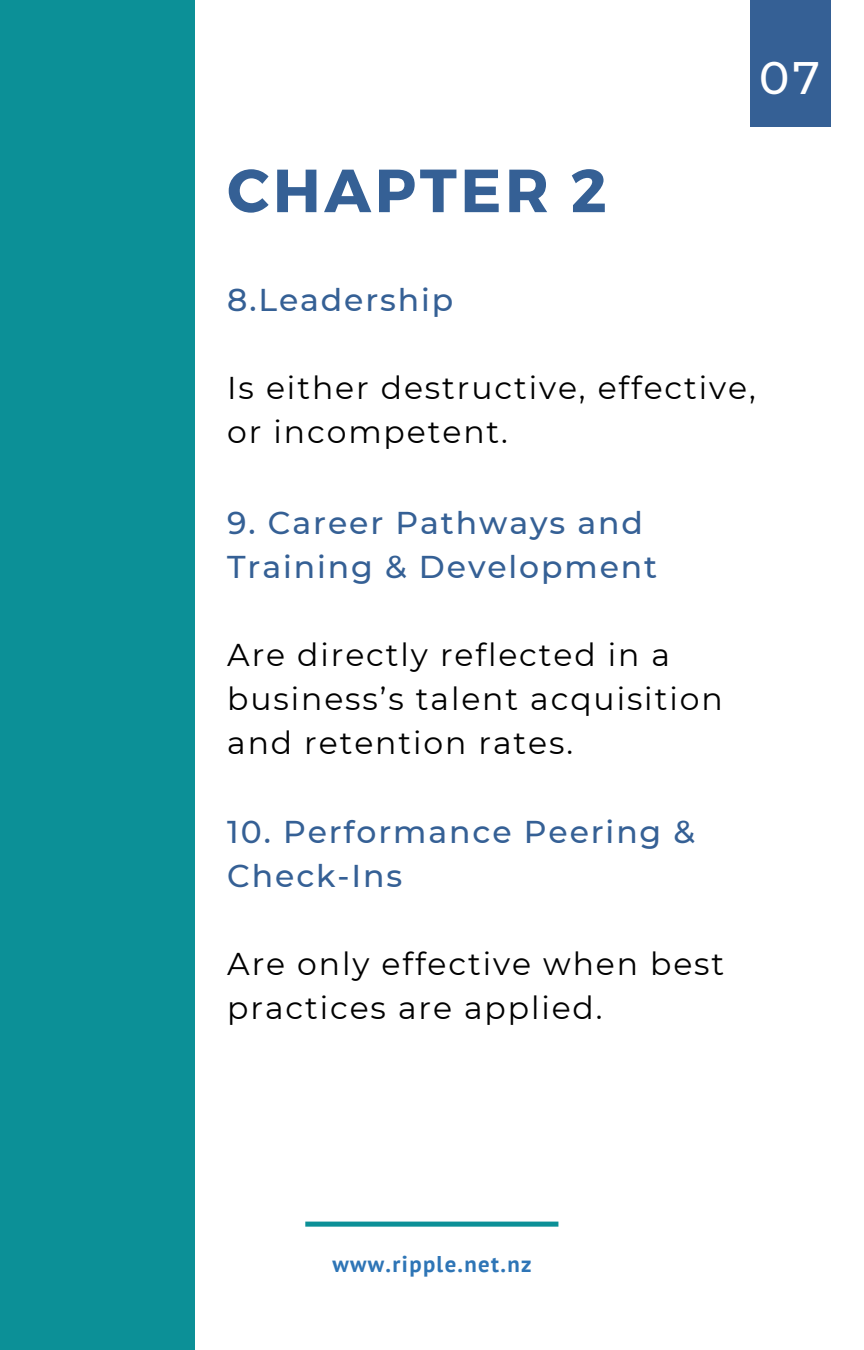
<style>
.page{position:relative;width:864px;height:1350px;background:#fff}
.page>*{position:absolute;margin:0;border:0;box-sizing:border-box;transform-origin:0 0}
.t1{font:700 60.75px "Montserrat";letter-spacing:.06em;color:#356095}
.t2{font:500 45.45px "Montserrat";color:#fff}
.t3{font:31.5px/43.9px "Montserrat";letter-spacing:.06em;color:#000}
.t4{font:500 31.5px/43.9px "Montserrat";letter-spacing:.06em;color:#356095}
.t5{font:700 22.72px "PT Sans";letter-spacing:.06em;color:#2e75b6}
</style>
<div class="page">
<div style="left:0;top:0;width:194px;height:1350px;background:#0c9097"></div>
<div style="left:750px;top:0;width:80px;height:127px;background:#356095"></div>
<div style="left:305px;top:1222px;width:253px;height:5px;background:#0c9097"></div>
<h1 class="t1" style="left:227px;top:151px;width:381px">CHAPTER 2</h1>
<p class="t4" style="left:227px;top:278px;width:228px">8.Leadership</p>
<h2 class="t2" style="left:759px;top:50px;width:63px">07</h2>
<p class="t3" style="left:227px;top:365px;width:530px">Is either destructive, effective, or incompetent.</p>
<p class="t4" style="left:227px;top:501px;width:432px">9. Career Pathways and<br>Training &amp; Development</p>
<p class="t3" style="left:227px;top:633px;width:497px">Are directly reflected in a business’s talent acquisition and retention rates.</p>
<p class="t4" style="left:227px;top:810px;width:469px">10. Performance Peering &amp;<br>Check-Ins</p>
<p class="t3" style="left:227px;top:942px;width:499px">Are only effective when best practices are applied.</p>
<p class="t5" style="left:332px;top:1249px;width:201px">www.ripple.net.nz</p>
</div>
